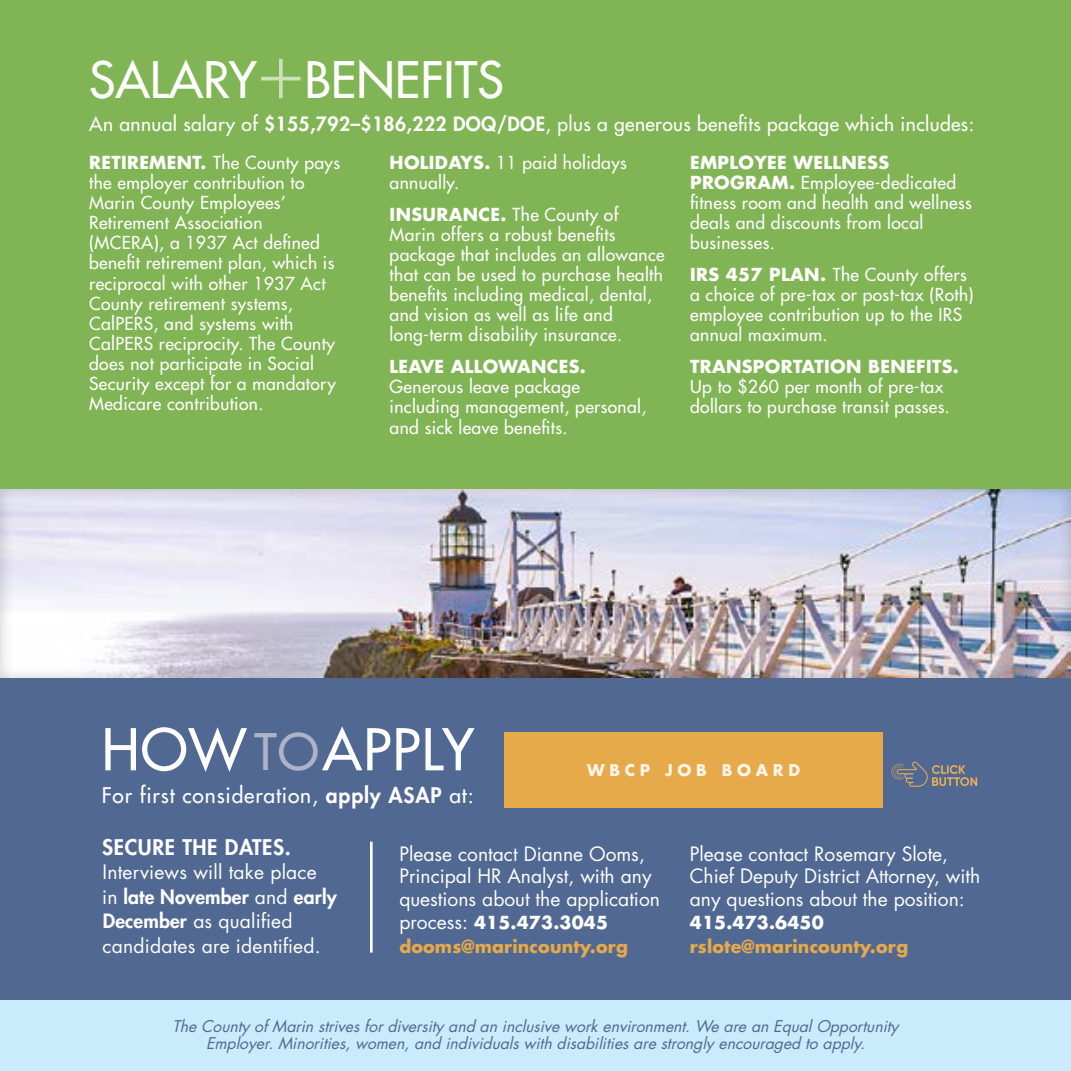
<style>
.page{position:relative;width:1071px;height:1071px;background:#fff}
.page>*{position:absolute;margin:0;border:0;box-sizing:border-box;transform-origin:0 0}
.t1{font:500 56px "Futura Std";letter-spacing:.025em;color:#fff}
.t2{font:500 49px "Futura Std";color:#fff}
.t3{font:500 21px "Futura Std";letter-spacing:.04em;color:#fff}
.t4{font:800 21px "Futura Std";letter-spacing:.03em;color:#fff}
.t5{font:19.25px/22.8px "Futura Std";color:#fff}
.t6{font:500 19.25px "Futura Std";letter-spacing:.02em;color:#fff}
.t7{font:500 17.5px/20.1px "Futura Std";letter-spacing:.02em;color:#fff}
.t8{font:700 17.5px/23.8px "Futura Std";letter-spacing:.01em;color:#e6aa4a}
.t9{font:700 17.5px "Futura Std";letter-spacing:.02em;color:#fff}
.t10{font:italic 15.75px/17.5px "Futura Std";color:#516992;text-align:center}
.t11{font:700 15.75px "Futura Std";letter-spacing:.3em;color:#fcf4e8}
.s1{font-weight:300;font-size:77px;color:#cce1bb}
.s2{font-weight:800}
.s3{font-weight:700}
.s4{font-size:49px;color:#afb3c9}
.s5{font-weight:400;font-size:19.25px;color:#fff}
.s6{color:#fff}
</style>
<div class="page">
<div style="left:0;top:677px;width:1071px;height:394px;background:#516992"></div>
<div style="left:0;top:475px;width:1071px;height:203px;background:#000;opacity:.2"></div>
<div style="left:0;top:0;width:1071px;height:488px;background:#80b454"></div>
<div style="left:0;top:1000px;width:1071px;height:71px;background:#c9ebfb"></div>
<hr style="left:370px;top:842px;width:3px;height:111px;background:#fff">
<div style="left:505px;top:732px;width:378px;height:76px;background:#e6aa4a"></div>
<svg style="left:891px;top:761px;width:86px;height:26px"></svg>
<h2 class="t2" style="left:89px;top:50px;width:416px">SALARY<span class="s1">+</span>BENEFITS</h2>
<p class="t6" style="left:89px;top:112px;width:887px">An annual salary of <span class="s2">$155,792–$186,222 DOQ/DOE</span>, plus a generous benefits package which includes:</p>
<p class="t7" style="left:89px;top:152px;width:253px"><span class="s3">RETIREMENT.</span> The County pays the employer contribution to<br>Marin County Employees’<br>Retirement Association (MCERA), a 1937 Act defined benefit retirement plan, which is reciprocal with other 1937 Act<br>County retirement systems,<br>CalPERS, and systems with<br>CalPERS reciprocity. The County does not participate in Social<br>Security except for a mandatory<br>Medicare contribution.</p>
<p class="t7" style="left:390px;top:152px;width:239px"><span class="s3">HOLIDAYS.</span> 11 paid holidays annually.</p>
<p class="t7" style="left:690px;top:152px;width:283px"><span class="s3">EMPLOYEE WELLNESS<br>PROGRAM.</span> Employee-dedicated fitness room and health and wellness deals and discounts from local businesses.</p>
<p class="t7" style="left:690px;top:265px;width:285px"><span class="s3">IRS 457 PLAN.</span> The County offers a choice of pre-tax or post-tax (Roth) employee contribution up to the IRS annual maximum.</p>
<p class="t9" style="left:690px;top:355px;width:270px">TRANSPORTATION BENEFITS.</p>
<p class="t7" style="left:690px;top:377px;width:261px">Up to $260 per month of pre-tax dollars to purchase transit passes.</p>
<p class="t7" style="left:390px;top:204px;width:276px"><span class="s3">INSURANCE.</span> The County of<br>Marin offers a robust benefits package that includes an allowance that can be used to purchase health benefits including medical, dental, and vision as well as life and long-term disability insurance.</p>
<p class="t9" style="left:390px;top:355px;width:198px">LEAVE ALLOWANCES.</p>
<p class="t7" style="left:390px;top:377px;width:258px">Generous leave package including management, personal, and sick leave benefits.</p>
<h1 class="t1" style="left:102px;top:715px;width:374px">HOW<span class="s4">TO</span>APPLY</h1>
<p class="t3" style="left:102px;top:782px;width:374px">For first consideration, <span class="s2">apply ASAP</span> at:</p>
<p class="t11" style="left:587px;top:760px;width:215px">WBCP JOB BOARD</p>
<p class="t4" style="left:102px;top:834px;width:190px">SECURE THE DATES.</p>
<p class="t5" style="left:102px;top:860px;width:236px;line-height:24.5px">Interviews will take place<br>in <span class="s2">late November</span> and <span class="s2">early<br>December</span> as qualified candidates are identified.</p>
<p class="t5" style="left:399px;top:842px;width:262px">Please contact Dianne Ooms,<br>Principal HR Analyst, with any questions about the application</p>
<p class="t8" style="left:399px;top:910px;width:230px"><span class="s5">process:</span> <span class="s6">415.473.3045 </span>dooms@marincounty.org</p>
<p class="t5" style="left:690px;top:842px;width:292px">Please contact Rosemary Slote,<br>Chief Deputy District Attorney, with any questions about the position:</p>
<p class="t9" style="left:690px;top:911px;width:135px">415.473.6450</p>
<p class="t8" style="left:690px;top:934px;width:220px">rslote@marincounty.org</p>
<p class="t10" style="left:173px;top:1017px;width:727px">The County ofMarin strivesfordiversity and an inclusive workenvironment.We are an EqualOpportunity<br>Employer.Minorities,women,and individualswith disabilitiesare strongly encouraged to apply.</p>
</div>
